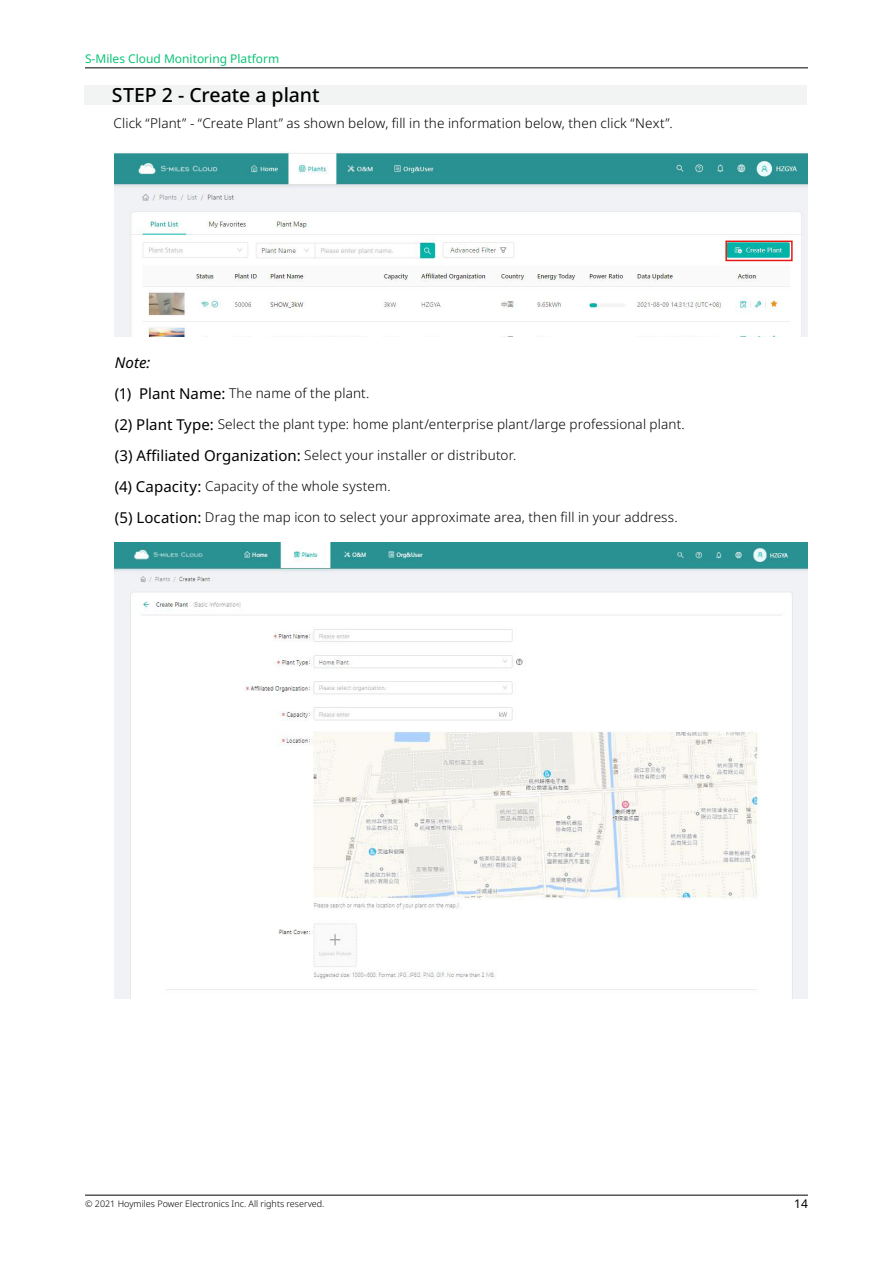
<style>
.page{position:relative;width:893px;height:1263px;background:#fff}
.page>*{position:absolute;margin:0;border:0;box-sizing:border-box;transform-origin:0 0}
.t1{font:500 19.5px "Noto Sans";letter-spacing:-.005em;color:#000}
.t2{font:italic 15px "Noto Sans";color:#000}
.t3{font:300 13.5px "Noto Sans";letter-spacing:.01em;color:#000}
.t4{font:12px "Noto Sans";color:#0ac476}
.t5{font:12px "Noto Sans";color:#000}
.t6{font:300 9px "Noto Sans";color:#000}
.s1{font-weight:400;font-size:15px}
</style>
<div class="page">
<hr style="left:85px;top:1195px;width:723px;height:1px;background:#000">
<hr style="left:85px;top:68px;width:723px;height:1px;background:#000">
<div style="left:84px;top:85px;width:723px;height:20px;background:#f2f3f3"></div>
<img style="left:115px;top:152px;width:693px;height:184px">
<img style="left:115px;top:542px;width:693px;height:456px">
<div style="left:725px;top:241px;width:68px;height:20px;border:2px solid #e61914"></div>
<p class="t4" style="left:85px;top:51px;width:196px">S-Miles Cloud Monitoring Platform</p>
<h1 class="t1" style="left:112px;top:81px;width:209px">STEP 2 - Create a plant</h1>
<p class="t3" style="left:114px;top:113px;width:561px">Click “Plant” - “Create Plant” as shown below, fill in the information below, then click “Next”.</p>
<p class="t2" style="left:115px;top:352px;width:37px">Note:</p>
<p class="t3" style="left:115px;top:384px;width:256px"><span class="s1">(1) Plant Name:</span> The name of the plant.</p>
<p class="t3" style="left:115px;top:415px;width:571px"><span class="s1">(2) Plant Type:</span> Select the plant type: home plant/enterprise plant/large professional plant.</p>
<p class="t3" style="left:115px;top:446px;width:403px"><span class="s1">(3) Affiliated Organization:</span> Select your installer or distributor.</p>
<p class="t3" style="left:115px;top:477px;width:277px"><span class="s1">(4) Capacity:</span> Capacity of the whole system.</p>
<p class="t3" style="left:115px;top:508px;width:564px"><span class="s1">(5) Location:</span> Drag the map icon to select your approximate area, then fill in your address.</p>
<p class="t6" style="left:85px;top:1197px;width:241px">© 2021 Hoymiles Power Electronics Inc. All rights reserved.</p>
<p class="t5" style="left:794px;top:1195px;width:15px">14</p>
</div>
